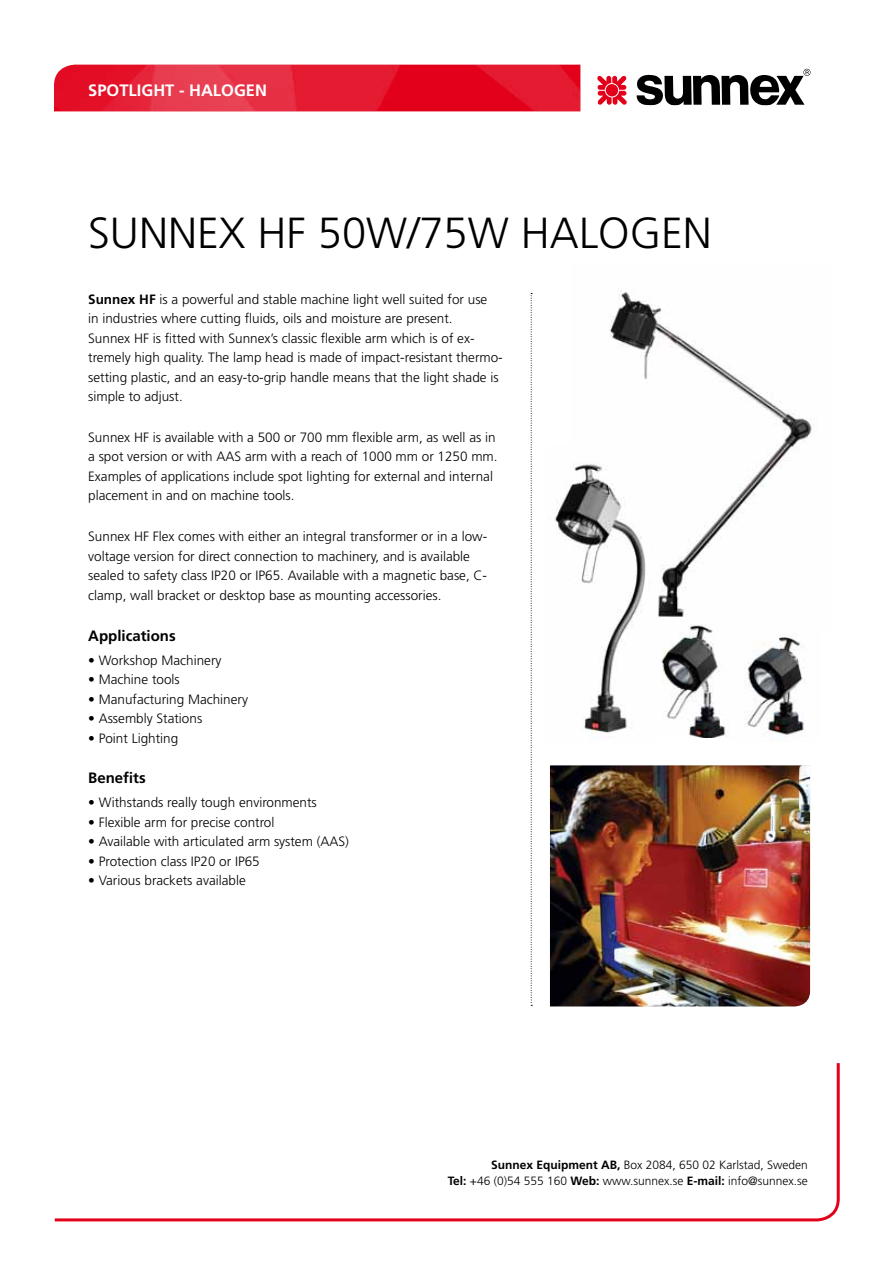
<style>
.page{position:relative;width:893px;height:1263px;background:#fff}
.page>*{position:absolute;margin:0;border:0;box-sizing:border-box;transform-origin:0 0}
.t1{font:300 43.5px "Frutiger";color:#000}
.t2{font:700 16.5px "Frutiger";color:#fff}
.t3{font:700 15px "Frutiger";color:#000}
.t4{font:300 13.5px/19.5px "Frutiger";color:#000}
.t5{font:300 12px/16.5px "Frutiger";color:#000;text-align:right}
.s1{font-weight:700}
</style>
<div class="page">
<svg style="left:636px;top:69px;width:175px;height:36px"></svg>
<svg style="left:597px;top:76px;width:30px;height:29px"></svg>
<svg style="left:54px;top:1063px;width:786px;height:159px"></svg>
<svg style="left:531px;top:293px;width:1px;height:713px"></svg>
<img style="left:54px;top:65px;width:526px;height:46px">
<img style="left:550px;top:765px;width:260px;height:241px">
<img style="left:609px;top:290px;width:208px;height:327px">
<img style="left:744px;top:634px;width:60px;height:108px">
<img style="left:661px;top:624px;width:65px;height:113px">
<img style="left:554px;top:446px;width:104px;height:293px">
<p class="t2" style="left:88px;top:80px;width:180px">SPOTLIGHT - HALOGEN</p>
<h1 class="t1" style="left:88px;top:208px;width:625px">SUNNEX HF 50W/75W HALOGEN</h1>
<p class="t4" style="left:88px;top:289px;width:416px"><span class="s1">Sunnex HF</span> is a powerful and stable machine light well suited for use<br>in industries where cutting fluids, oils and moisture are present.<br>Sunnex HF is fitted with Sunnex’s classic flexible arm which is of ex&shy;tremely high quality. The lamp head is made of impact-resistant thermo&shy;setting plastic, and an easy-to-grip handle means that the light shade is simple to adjust.</p>
<p class="t4" style="left:88px;top:427px;width:411px">Sunnex HF is available with a 500 or 700 mm flexible arm, as well as in a spot version or with AAS arm with a reach of 1000 mm or 1250 mm.<br>Examples of applications include spot lighting for external and internal placement in and on machine tools.</p>
<p class="t4" style="left:88px;top:527px;width:401px">Sunnex HF Flex comes with either an integral transformer or in a low&shy;voltage version for direct connection to machinery, and is available sealed to safety class IP20 or IP65. Available with a magnetic base, C&shy;clamp, wall bracket or desktop base as mounting accessories.</p>
<p class="t3" style="left:88px;top:626px;width:89px">Applications</p>
<p class="t4" style="left:88px;top:650px;width:135px">• Workshop Machinery</p>
<p class="t4" style="left:88px;top:669px;width:93px">• Machine tools</p>
<p class="t4" style="left:88px;top:689px;width:161px">• Manufacturing Machinery</p>
<p class="t4" style="left:88px;top:708px;width:116px">• Assembly Stations</p>
<p class="t4" style="left:88px;top:728px;width:92px">• Point Lighting</p>
<p class="t3" style="left:88px;top:769px;width:59px">Benefits</p>
<p class="t4" style="left:88px;top:792px;width:230px">• Withstands really tough environments</p>
<p class="t4" style="left:88px;top:812px;width:188px">• Flexible arm for precise control</p>
<p class="t4" style="left:88px;top:831px;width:262px">• Available with articulated arm system (AAS)</p>
<p class="t4" style="left:88px;top:851px;width:173px">• Protection class IP20 or IP65</p>
<p class="t4" style="left:88px;top:870px;width:159px">• Various brackets available</p>
<p class="t5" style="left:448px;top:1156px;width:362px"><span class="s1">Sunnex Equipment AB,</span> Box 2084, 650 02 Karlstad, Sweden<br><span class="s1">Tel:</span> +46 (0)54 555 160 <span class="s1">Web:</span> www.sunnex.se <span class="s1">E-mail:</span> info@sunnex.se</p>
</div>
